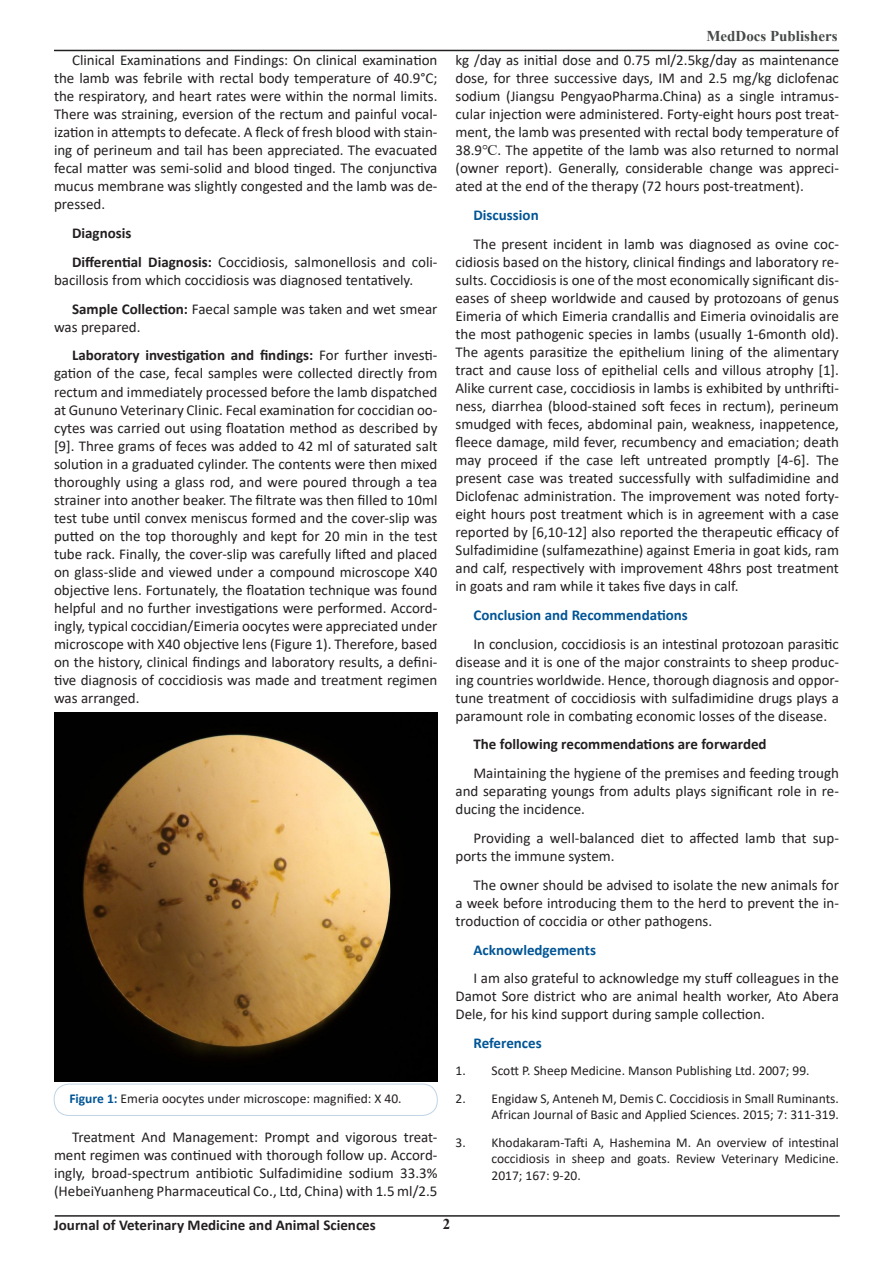
<style>
.page{position:relative;width:893px;height:1263px;background:#fff}
.page>*{position:absolute;margin:0;border:0;box-sizing:border-box;transform-origin:0 0}
.heading_1{font:15px/18px "Calibri";color:#231f20;text-align:justify}
.List_Paragraph{font:15px/18px "Calibri";color:#231f20;text-align:justify}
.heading_1-2{font:700 15px "Calibri";color:#231f20}
.heading_1-3{font:700 15px "Calibri";color:#005596}
.t1{font:700 15px "Times New Roman";color:#464b47}
.t2{font:700 15px "Times New Roman";color:#231f20}
.heading_1-4{font:13.5px/16.5px "Calibri";color:#231f20;text-align:right}
.s1{font-weight:700}
.s2{font-weight:700;color:#005596}
.s3{font-family:"Times New Roman"}
</style>
<div class="page">
<hr style="left:54px;top:50px;width:785px;height:1px;background:#231f20">
<hr style="left:55px;top:1215px;width:785px;height:2px;background:#231f20">
<img style="left:54px;top:713px;width:383px;height:368px">
<div style="left:54px;top:1084px;width:383px;height:32px;border:1px solid #bfd4e5;border-radius:15px"></div>
<p class="heading_1" style="left:54px;top:51px;width:385px;text-indent:18px">Clinical Examinations and Findings: On clinical examination the lamb was febrile with rectal body temperature of 40.9°C; the respiratory, and heart rates were within the normal limits.<br>There was straining, eversion of the rectum and painful vocal&shy;ization in attempts to defecate. A fleck of fresh blood with stain&shy;ing of perineum and tail has been appreciated. The evacuated fecal matter was semi-solid and blood tinged. The conjunctiva mucus membrane was slightly congested and the lamb was de&shy;pressed.</p>
<p class="heading_1-2" style="left:72px;top:222px;width:61px">Diagnosis</p>
<p class="heading_1" style="left:54px;top:252px;width:385px;text-indent:18px"><span class="s1">Differential Diagnosis:</span> Coccidiosis, salmonellosis and coli&shy;bacillosis from which coccidiosis was diagnosed tentatively.</p>
<p class="heading_1" style="left:54px;top:299px;width:385px;text-indent:18px"><span class="s1">Sample Collection:</span> Faecal sample was taken and wet smear was prepared.</p>
<p class="heading_1" style="left:54px;top:346px;width:385px;text-indent:18px"><span class="s1">Laboratory investigation and findings:</span> For further investi&shy;gation of the case, fecal samples were collected directly from rectum and immediately processed before the lamb dispatched at Gununo Veterinary Clinic. Fecal examination for coccidian oo&shy;cytes was carried out using floatation method as described by [9]. Three grams of feces was added to 42 ml of saturated salt solution in a graduated cylinder. The contents were then mixed thoroughly using a glass rod, and were poured through a tea strainer into another beaker. The filtrate was then filled to 10ml test tube until convex meniscus formed and the cover-slip was putted on the top thoroughly and kept for 20 min in the test tube rack. Finally, the cover-slip was carefully lifted and placed on glass-slide and viewed under a compound microscope X40 objective lens. Fortunately, the floatation technique was found helpful and no further investigations were performed. Accord&shy;ingly, typical coccidian/Eimeria oocytes were appreciated under microscope with X40 objective lens (Figure 1). Therefore, based on the history, clinical findings and laboratory results, a defini&shy;tive diagnosis of coccidiosis was made and treatment regimen was arranged.</p>
<p class="heading_1-4" style="left:69px;top:1090px;width:334px"><span class="s2">Figure 1:</span> Emeria oocytes under microscope: magnified: X 40.</p>
<p class="heading_1" style="left:54px;top:1127px;width:385px;text-indent:18px">Treatment And Management: Prompt and vigorous treat&shy;ment regimen was continued with thorough follow up. Accord&shy;ingly, broad-spectrum antibiotic Sulfadimidine sodium 33.3% (HebeiYuanheng Pharmaceutical Co., Ltd, China) with 1.5 ml/2.5</p>
<p class="t1" style="left:706px;top:25px;width:133px">MedDocs Publishers</p>
<p class="heading_1" style="left:455px;top:51px;width:385px">kg /day as initial dose and 0.75 ml/2.5kg/day as maintenance dose, for three successive days, IM and 2.5 mg/kg diclofenac sodium (Jiangsu PengyaoPharma.China) as a single intramus&shy;cular injection were administered. Forty-eight hours post treat&shy;ment, the lamb was presented with rectal body temperature of 38.9<span class="s3">℃</span>. The appetite of the lamb was also returned to normal (owner report). Generally, considerable change was appreci&shy;ated at the end of the therapy (72 hours post-treatment).</p>
<p class="heading_1-3" style="left:473px;top:204px;width:67px">Discussion</p>
<p class="heading_1" style="left:455px;top:234px;width:385px;text-indent:18px">The present incident in lamb was diagnosed as ovine coc&shy;cidiosis based on the history, clinical findings and laboratory re&shy;sults. Coccidiosis is one of the most economically significant dis&shy;eases of sheep worldwide and caused by protozoans of genus Eimeria of which Eimeria crandallis and Eimeria ovinoidalis are the most pathogenic species in lambs (usually 1-6month old).<br>The agents parasitize the epithelium lining of the alimentary tract and cause loss of epithelial cells and villous atrophy [1].<br>Alike current case, coccidiosis in lambs is exhibited by unthrifti&shy;ness, diarrhea (blood-stained soft feces in rectum), perineum smudged with feces, abdominal pain, weakness, inappetence, fleece damage, mild fever, recumbency and emaciation; death may proceed if the case left untreated promptly [4-6]. The present case was treated successfully with sulfadimidine and Diclofenac administration. The improvement was noted forty&shy;eight hours post treatment which is in agreement with a case reported by [6,10-12] also reported the therapeutic efficacy of Sulfadimidine (sulfamezathine) against Emeria in goat kids, ram and calf, respectively with improvement 48hrs post treatment in goats and ram while it takes five days in calf.</p>
<p class="heading_1-3" style="left:473px;top:604px;width:216px">Conclusion and Recommendations</p>
<p class="heading_1" style="left:455px;top:634px;width:385px;text-indent:18px">In conclusion, coccidiosis is an intestinal protozoan parasitic disease and it is one of the major constraints to sheep produc&shy;ing countries worldwide. Hence, thorough diagnosis and oppor&shy;tune treatment of coccidiosis with sulfadimidine drugs plays a paramount role in combating economic losses of the disease.</p>
<p class="heading_1-2" style="left:473px;top:734px;width:295px">The following recommendations are forwarded</p>
<p class="List_Paragraph" style="left:455px;top:764px;width:385px;text-indent:18px">Maintaining the hygiene of the premises and feeding trough and separating youngs from adults plays significant role in re&shy;ducing the incidence.</p>
<p class="List_Paragraph" style="left:455px;top:828px;width:385px;text-indent:18px">Providing a well-balanced diet to affected lamb that sup&shy;ports the immune system.</p>
<p class="List_Paragraph" style="left:455px;top:875px;width:385px;text-indent:18px">The owner should be advised to isolate the new animals for a week before introducing them to the herd to prevent the in&shy;troduction of coccidia or other pathogens.</p>
<p class="heading_1-3" style="left:473px;top:939px;width:124px">Acknowledgements</p>
<p class="heading_1" style="left:455px;top:969px;width:385px;text-indent:18px">I am also grateful to acknowledge my stuff colleagues in the Damot Sore district who are animal health worker, Ato Abera Dele, for his kind support during sample collection.</p>
<p class="heading_1-3" style="left:473px;top:1032px;width:70px">References</p>
<p class="heading_1-4" style="left:455px;top:1062px;width:356px">1. Scott P. Sheep Medicine. Manson Publishing Ltd. 2007; 99.</p>
<p class="heading_1-4" style="left:455px;top:1090px;width:385px">2. Engidaw S, Anteneh M, Demis C. Coccidiosis in Small Ruminants.<br>African Journal of Basic and Applied Sciences. 2015; 7: 311-319.</p>
<p class="heading_1-4" style="left:491px;top:1133px;width:349px;text-align:justify;text-indent:-36px">3. Khodakaram-Tafti A, Hashemina M. An overview of intestinal coccidiosis in sheep and goats. Review Veterinary Medicine.<br>2017; 167: 9-20.</p>
<p class="heading_1-2" style="left:54px;top:1214px;width:323px">Journal of Veterinary Medicine and Animal Sciences</p>
<p class="t2" style="left:443px;top:1213px;width:9px">2</p>
</div>
